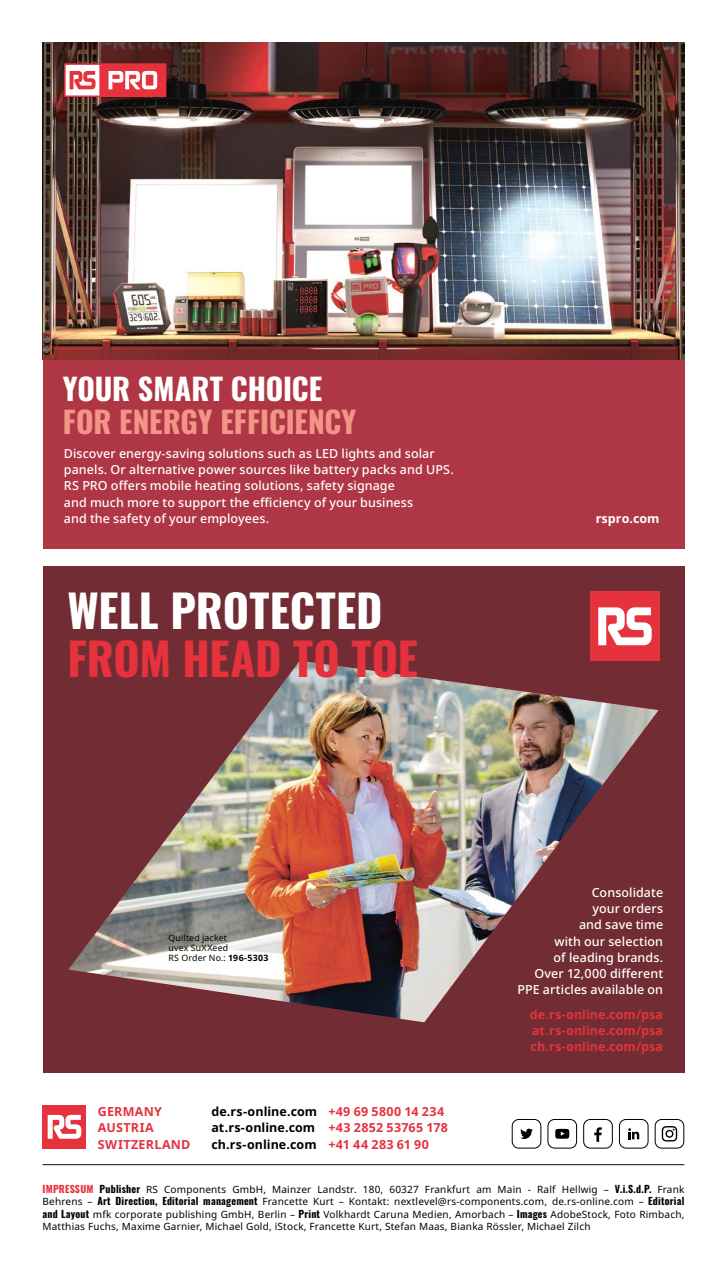
<style>
.page{position:relative;width:727px;height:1276px;background:#fff}
.page>*{position:absolute;margin:0;border:0;box-sizing:border-box;transform-origin:0 0}
.t1{font:700 45px "Oswald";color:#fff}
.t2{font:700 45px "Oswald";color:#e5323d}
.t3{font:700 30px "Oswald";color:#f29588}
.t4{font:700 30px "Oswald";letter-spacing:-.005em;color:#fff}
.t5{font:500 12.5px/16.2px "Noto Sans";letter-spacing:.005em;color:#fff}
.t6{font:700 12.5px "Noto Sans";letter-spacing:.005em;color:#000}
.t7{font:700 12.5px/16.2px "Noto Sans";letter-spacing:.01em;color:#e5323d;text-align:justify}
.t8{font:700 12.5px "Noto Sans";letter-spacing:.03em;color:#e5323d}
.t9{font:700 12.5px "Noto Sans";letter-spacing:.005em;color:#fff}
.t10{font:10px/12.5px "Noto Sans";letter-spacing:.02em;color:#000;text-align:justify}
.t11{font:8.75px/10px "Noto Sans";letter-spacing:.02em;color:#000}
.s1{font-weight:700}
.s2{color:#e5323d}
.s3{font-family:"Oswald";font-weight:700;color:#e5323d}
.s4{font-family:"Oswald";font-weight:700}
</style>
<div class="page">
<div style="left:43px;top:43px;width:641px;height:506px;background:#af3745"></div>
<div style="left:43px;top:566px;width:641px;height:506px;background:#722d34"></div>
<img style="left:68px;top:660px;width:590px;height:362px">
<img style="left:43px;top:43px;width:641px;height:316px">
<div style="left:511px;top:1119px;width:30px;height:29px;border:1px solid #000;border-radius:7px"></div>
<div style="left:583px;top:1119px;width:29px;height:29px;border:1px solid #000;border-radius:7px"></div>
<svg style="left:594px;top:1127px;width:7px;height:14px"></svg>
<div style="left:547px;top:1119px;width:29px;height:29px;border:1px solid #000;border-radius:7px"></div>
<svg style="left:555px;top:1128px;width:14px;height:10px"></svg>
<div style="left:654px;top:1119px;width:30px;height:29px;border:1px solid #000;border-radius:7px"></div>
<svg style="left:661px;top:1126px;width:16px;height:15px"></svg>
<svg style="left:520px;top:1128px;width:12px;height:11px"></svg>
<div style="left:619px;top:1119px;width:29px;height:29px;border:1px solid #000;border-radius:7px"></div>
<svg style="left:628px;top:1128px;width:11px;height:11px"></svg>
<div style="left:590px;top:591px;width:69px;height:70px;background:#e5323d"></div>
<svg style="left:598px;top:607px;width:53px;height:38px"></svg>
<hr style="left:43px;top:1164px;width:641px;height:1px;background:#000">
<div style="left:43px;top:1105px;width:43px;height:43px;background:#e5323d"></div>
<svg style="left:48px;top:1115px;width:33px;height:23px"></svg>
<svg style="left:64px;top:63px;width:102px;height:34px;background:#ec7a81"></svg>
<h2 class="t4" style="left:63px;top:362px;width:260px">YOUR SMART CHOICE</h2>
<h2 class="t3" style="left:63px;top:394px;width:295px">FOR ENERGY EFFICIENCY</h2>
<p class="t5" style="left:64px;top:445px;width:391px">Discover energy-saving solutions such as LED lights and solar panels. Or alternative power sources like battery packs and UPS.<br>RS PRO offers mobile heating solutions, safety signage<br>and much more to support the efficiency of your business<br>and the safety of your employees.</p>
<h1 class="t1" style="left:67px;top:570px;width:317px">WELL PROTECTED</h1>
<h1 class="t2" style="left:67px;top:619px;width:352px">FROM HEAD TO TOE</h1>
<p class="t9" style="left:595px;top:511px;width:65px">rspro.com</p>
<p class="t11" style="left:168px;top:933px;width:102px">Quilted jacket<br>uvex SuXXeed<br>RS Order No.: <span class="s1">196-5303</span></p>
<p class="t7" style="left:98px;top:1103px;width:66px">GERMANY</p>
<p class="t6" style="left:211px;top:1104px;width:234px">de.rs-online.com <span class="s2">+49 69 5800 14 234</span></p>
<p class="t7" style="left:98px;top:1120px;width:57px">AUSTRIA</p>
<p class="t6" style="left:211px;top:1120px;width:238px">at.rs-online.com <span class="s2">+43 2852 53765 178</span></p>
<p class="t8" style="left:98px;top:1137px;width:94px">SWITZERLAND</p>
<p class="t6" style="left:211px;top:1137px;width:219px">ch.rs-online.com <span class="s2">+41 44 283 61 90</span></p>
<p class="t5" style="left:517px;top:884px;width:147px;text-align:right">Consolidate<br>your orders<br>and save time<br>with our selection<br>of leading brands.<br>Over 12,000 different<br>PPE articles available on</p>
<p class="t7" style="left:529px;top:1006px;width:135px">de.rs-online.com/psa at.rs-online.com/psa ch.rs-online.com/psa</p>
<p class="t10" style="left:43px;top:1182px;width:643px"><span class="s3">IMPRESSUM</span> <span class="s4">Publisher</span> RS Components GmbH, Mainzer Landstr. 180, 60327 Frankfurt am Main - Ralf Hellwig – <span class="s4">V.i.S.d.P.</span> Frank Behrens – <span class="s4">Art Direction, Editorial management</span> Francette Kurt – Kontakt: nextlevel@rs-components.com, de.rs-online.com – <span class="s4">Editorial and Layout</span> mfk corporate publishing GmbH, Berlin – <span class="s4">Print</span> Volkhardt Caruna Medien, Amorbach – <span class="s4">Images</span> AdobeStock, Foto Rimbach, Matthias Fuchs, Maxime Garnier, Michael Gold, iStock, Francette Kurt, Stefan Maas, Bianka Rössler, Michael Zilch</p>
</div>
